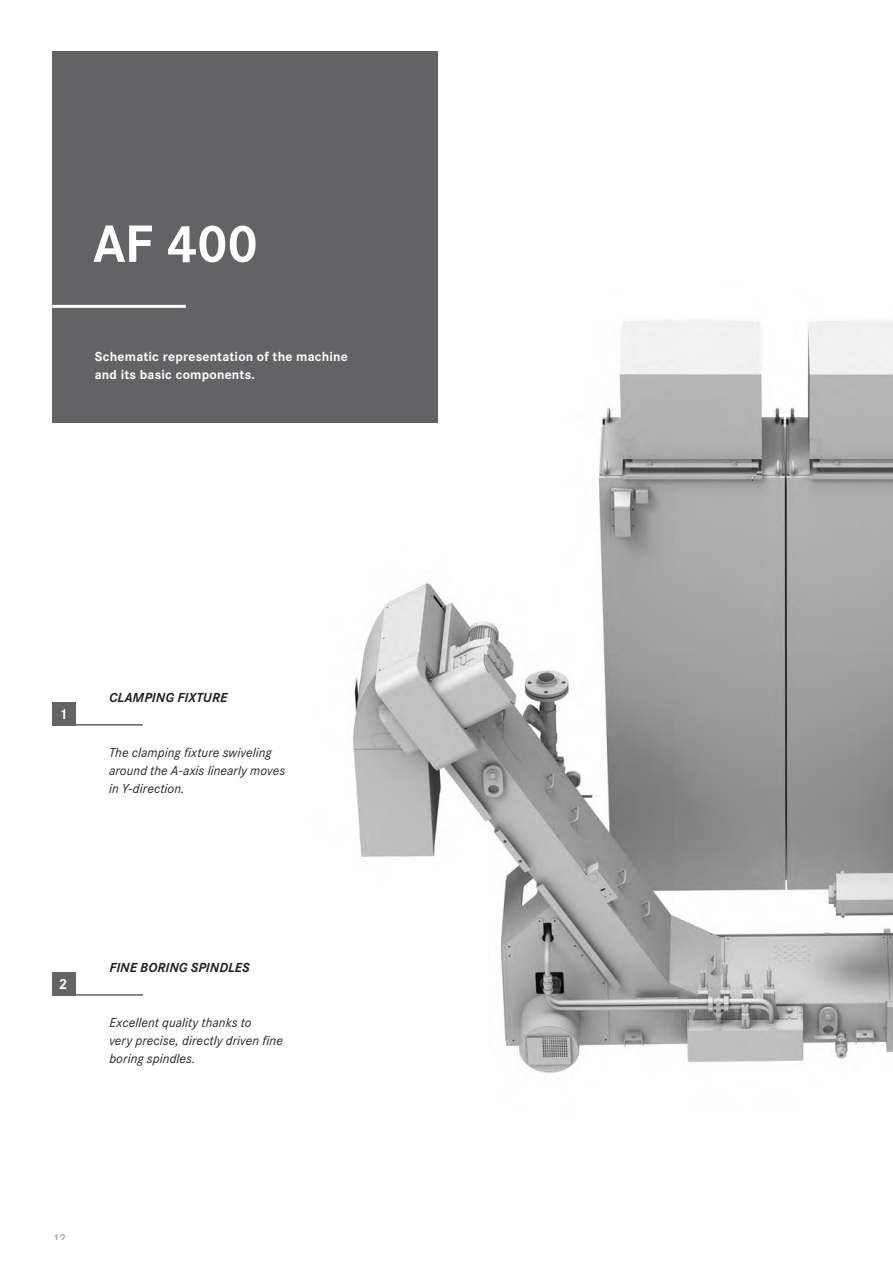
<style>
.page{position:relative;width:893px;height:1263px;background:#fff}
.page>*{position:absolute;margin:0;border:0;box-sizing:border-box;transform-origin:0 0}
.t1{font:700 54.45px "Corporate S";color:#fff}
.t2{font:700 15.3px "Corporate S";color:#fff}
.t3{font:italic 13.65px/18.1px "Corporate S";letter-spacing:.005em;color:#231f20}
.t4{font:700 13.65px/18.1px "Corporate S";letter-spacing:.015em;color:#fff}
.t5{font:italic 700 13.65px "Corporate S";letter-spacing:.005em;color:#231f20}
.t6{font:600 13.65px "Corporate S";color:#a8a9ad}
</style>
<div class="page">
<img style="left:353px;top:319px;width:540px;height:754px">
<div style="left:52px;top:51px;width:386px;height:372px;background:#636366"></div>
<hr style="left:52px;top:305px;width:134px;height:3px;background:#fff">
<hr style="left:52px;top:724px;width:91px;height:1px;background:#636366">
<div style="left:52px;top:702px;width:23px;height:23px;background:#636366"></div>
<svg style="left:62px;top:709px;width:3px;height:10px"></svg>
<hr style="left:52px;top:994px;width:91px;height:2px;background:#636366">
<div style="left:52px;top:972px;width:23px;height:24px;background:#636366"></div>
<h1 class="t1" style="left:93px;top:213px;width:167px">AF 400</h1>
<p class="t4" style="left:95px;top:348px;width:255px">Schematic representation of the machine and its basic components.</p>
<p class="t5" style="left:109px;top:689px;width:120px">CLAMPING FIXTURE</p>
<p class="t3" style="left:109px;top:743px;width:178px">The clamping fixture swiveling around the A-axis linearly moves in Y-direction.</p>
<p class="t2" style="left:59px;top:975px;width:10px">2</p>
<p class="t5" style="left:109px;top:959px;width:142px">FINE BORING SPINDLES</p>
<p class="t3" style="left:109px;top:1013px;width:175px">Excellent quality thanks to<br>very precise, directly driven fine boring spindles.</p>
<p class="t6" style="left:52px;top:1231px;width:16px">12</p>
</div>
